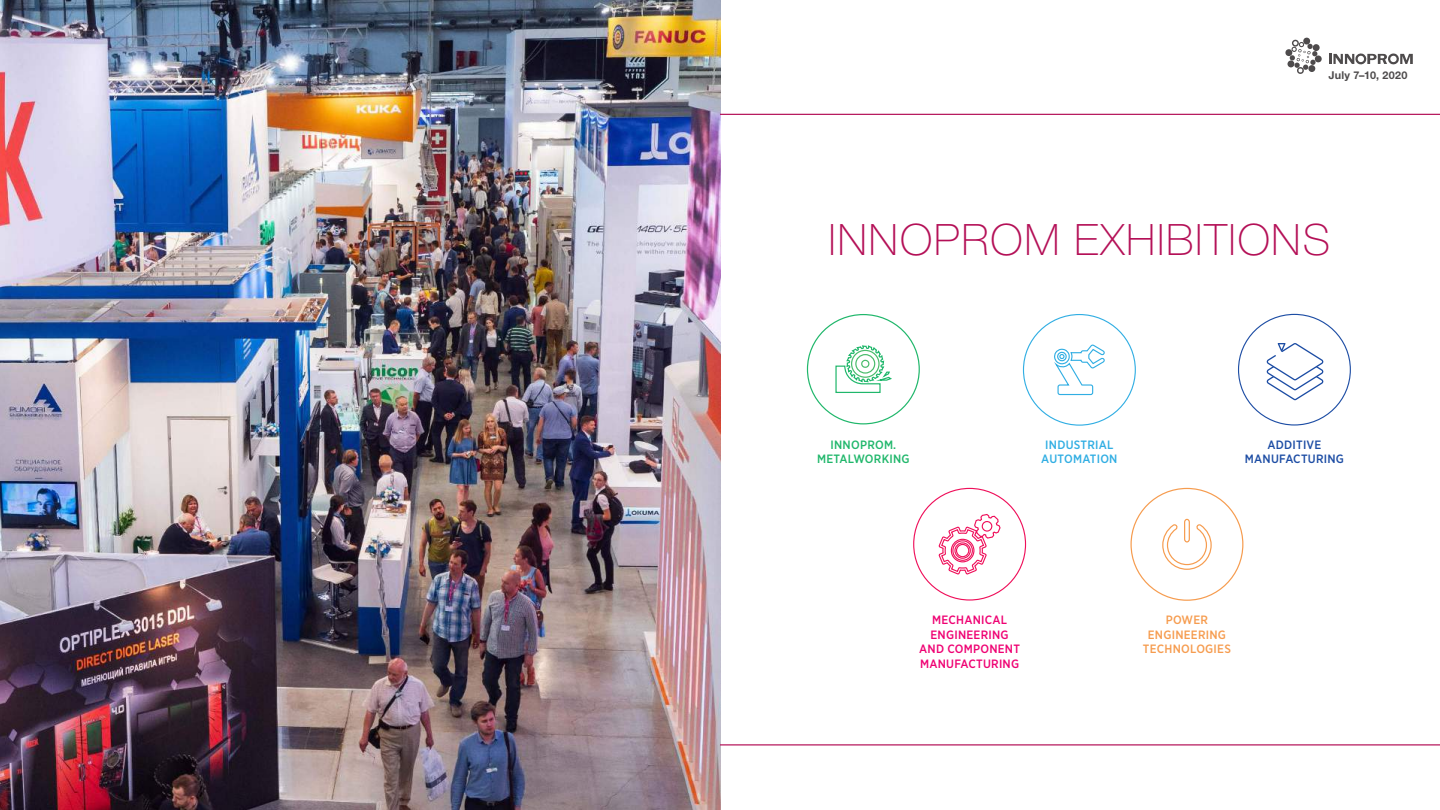
<style>
.page{position:relative;width:1440px;height:810px;background:#fff}
.page>*{position:absolute;margin:0;border:0;box-sizing:border-box;transform-origin:0 0}
.t1{font:100 43.5px "Helvetica Neue Cyr";letter-spacing:.04em;color:#b41057}
.t2{font:500 12.08px/14.5px "Gotham Pro Narrow";letter-spacing:.02em;color:#ef0273;text-align:center}
.t3{font:500 12.08px/14.5px "Gotham Pro Narrow";letter-spacing:.02em;color:#f69c4f;text-align:center}
.t4{font:500 12.08px/14.5px "Gotham Pro Narrow";letter-spacing:.02em;color:#20b76b;text-align:center}
.t5{font:500 12.08px/14.5px "Gotham Pro Narrow";letter-spacing:.02em;color:#1d4da4;text-align:center}
.t6{font:500 12.08px/14.5px "Gotham Pro Narrow";letter-spacing:.02em;color:#31aee3;text-align:center}
.t7{font:700 10.8px "Helvetica Neue Cyr";letter-spacing:.03em;color:#4e4b4c}
</style>
<div class="page">
<img style="left:0;top:0;width:720px;height:810px">
<svg style="left:913px;top:487px;width:114px;height:114px"></svg>
<div style="left:956px;top:544px;width:13px;height:13px;border:1px solid #ef0f5a;border-radius:50%"></div>
<svg style="left:1022px;top:314px;width:114px;height:112px"></svg>
<svg style="left:1130px;top:487px;width:114px;height:114px"></svg>
<svg style="left:806px;top:314px;width:114px;height:111px"></svg>
<svg style="left:1267px;top:343px;width:56px;height:57px"></svg>
<hr style="left:720px;top:744px;width:720px;height:1px;background:#b41057">
<hr style="left:720px;top:114px;width:720px;height:1px;background:#b41057">
<svg style="left:1285px;top:37px;width:37px;height:37px"></svg>
<svg style="left:1329px;top:53px;width:84px;height:12px"></svg>
<p class="t7" style="left:1328px;top:69px;width:81px">July 7–10, 2020</p>
<h1 class="t1" style="left:829px;top:215px;width:503px">INNOPROM EXHIBITIONS</h1>
<p class="t4" style="left:817px;top:437px;width:94px">INNOPROM.<br>METALWORKING</p>
<p class="t6" style="left:1041px;top:437px;width:78px">INDUSTRIAL<br>AUTOMATION</p>
<p class="t5" style="left:1245px;top:437px;width:101px">ADDITIVE<br>MANUFACTURING</p>
<p class="t2" style="left:919px;top:613px;width:102px">MECHANICAL<br>ENGINEERING<br>AND COMPONENT<br>MANUFACTURING</p>
<p class="t3" style="left:1143px;top:613px;width:89px">POWER<br>ENGINEERING<br>TECHNOLOGIES</p>
</div>
